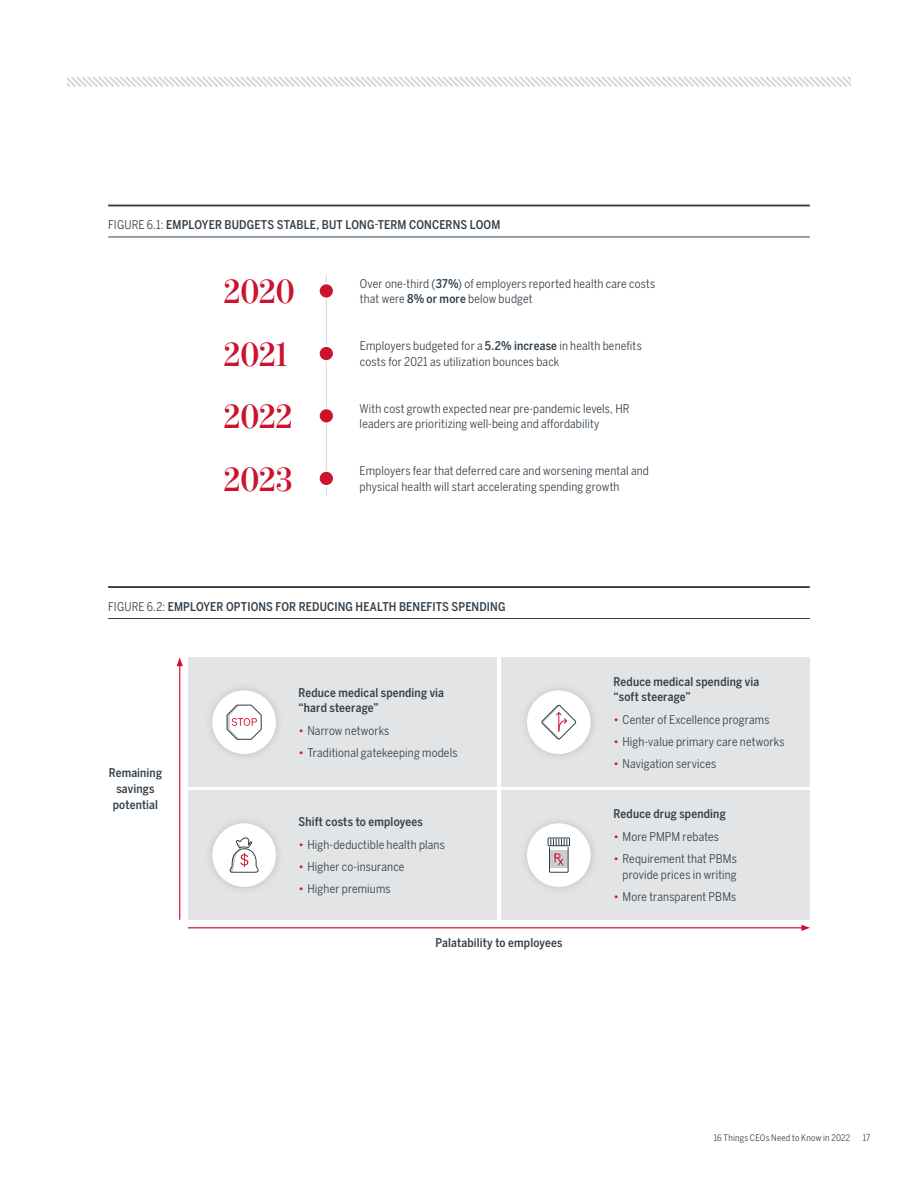
<style>
.page{position:relative;width:918px;height:1188px;background:#fff}
.page>*{position:absolute;margin:0;border:0;box-sizing:border-box;transform-origin:0 0}
.t1{font:600 36px "Benton Mod Disp";letter-spacing:.01em;color:#cd122d}
.t2{font:12px/15.6px "Benton Sans Condensed";letter-spacing:.015em;color:#303e49}
.t3{font:500 12px/15.6px "Benton Sans Condensed";letter-spacing:.015em;color:#303e49}
.t4{font:9px "Benton Sans Condensed";letter-spacing:.02em;color:#303e49}
.s1{font-weight:400}
.s2{font-weight:500}
.s3{color:#cd122d}
</style>
<div class="page">
<svg style="left:68px;top:76px;width:782px;height:11px"></svg>
<hr style="left:326px;top:275px;width:1px;height:221px;background:#d6d9da">
<hr style="left:108px;top:205px;width:702px;height:1px;background:#303e49">
<hr style="left:108px;top:237px;width:702px;height:1px;background:#303e49">
<div style="left:319px;top:284px;width:15px;height:14px;background:#cd122d;border-radius:50%"></div>
<div style="left:318px;top:283px;width:16px;height:16px;border:2px solid #fff;border-radius:50%"></div>
<div style="left:319px;top:346px;width:15px;height:15px;background:#cd122d;border-radius:50%"></div>
<div style="left:318px;top:345px;width:16px;height:17px;border:2px solid #fff;border-radius:50%"></div>
<div style="left:319px;top:408px;width:15px;height:15px;background:#cd122d;border-radius:50%"></div>
<div style="left:318px;top:408px;width:16px;height:16px;border:2px solid #fff;border-radius:50%"></div>
<hr style="left:108px;top:586px;width:702px;height:2px;background:#303e49">
<hr style="left:108px;top:618px;width:702px;height:1px;background:#303e49">
<hr style="left:179px;top:664px;width:1px;height:256px;background:#cd122d">
<svg style="left:177px;top:658px;width:6px;height:8px"></svg>
<div style="left:188px;top:658px;width:309px;height:129px;background:#e2e4e5"></div>
<div style="left:188px;top:790px;width:309px;height:130px;background:#e2e4e5"></div>
<div style="left:501px;top:658px;width:309px;height:129px;background:#e2e4e5"></div>
<div style="left:501px;top:790px;width:309px;height:130px;background:#e2e4e5"></div>
<hr style="left:188px;top:927px;width:616px;height:1px;background:#cd122d">
<svg style="left:801px;top:925px;width:9px;height:6px"></svg>
<div style="left:212px;top:690px;width:64px;height:64px;background:#fff;border-radius:50%"></div>
<div style="left:212px;top:823px;width:64px;height:64px;background:#fff;border-radius:50%"></div>
<div style="left:527px;top:690px;width:64px;height:64px;background:#fff;border-radius:50%"></div>
<div style="left:527px;top:823px;width:64px;height:64px;background:#fff;border-radius:50%"></div>
<svg style="left:227px;top:705px;width:35px;height:35px"></svg>
<svg style="left:230px;top:837px;width:29px;height:36px"></svg>
<div style="left:548px;top:838px;width:22px;height:8px;border:1px solid #303e49"></div>
<svg style="left:549px;top:839px;width:20px;height:34px"></svg>
<svg style="left:541px;top:705px;width:35px;height:35px"></svg>
<div style="left:319px;top:471px;width:15px;height:15px;background:#cd122d;border-radius:50%"></div>
<div style="left:318px;top:470px;width:16px;height:17px;border:2px solid #fff;border-radius:50%"></div>
<p class="t3" style="left:108px;top:217px;width:394px"><span class="s1">FIGURE 6.1:</span> EMPLOYER BUDGETS STABLE, BUT LONG-TERM CONCERNS LOOM</p>
<h1 class="t1" style="left:224px;top:272px;width:73px">2020</h1>
<p class="t2" style="left:360px;top:276px;width:297px">Over one-third (<span class="s2">37%</span>) of employers reported health care costs that were <span class="s2">8% or more</span> below budget</p>
<h1 class="t1" style="left:224px;top:334px;width:65px">2021</h1>
<p class="t2" style="left:360px;top:338px;width:283px">Employers budgeted for a <span class="s2">5.2% increase</span> in health benefits costs for 2021 as utilization bounces back</p>
<h1 class="t1" style="left:224px;top:396px;width:70px">2022</h1>
<p class="t2" style="left:360px;top:401px;width:272px">With cost growth expected near pre-pandemic levels, HR leaders are prioritizing well-being and affordability</p>
<h1 class="t1" style="left:224px;top:459px;width:70px">2023</h1>
<p class="t2" style="left:360px;top:463px;width:291px">Employers fear that deferred care and worsening mental and physical health will start accelerating spending growth</p>
<p class="t3" style="left:108px;top:599px;width:399px"><span class="s1">FIGURE 6.2:</span> EMPLOYER OPTIONS FOR REDUCING HEALTH BENEFITS SPENDING</p>
<p class="t3" style="left:109px;top:765px;width:55px;text-align:center">Remaining savings potential</p>
<p class="t3" style="left:299px;top:685px;width:147px">Reduce medical spending via “hard steerage”</p>
<p class="t2" style="left:299px;top:722px;width:92px"><span class="s3">•</span> Narrow networks</p>
<p class="t2" style="left:299px;top:745px;width:160px"><span class="s3">•</span> Traditional gatekeeping models</p>
<p class="t3" style="left:299px;top:814px;width:126px">Shift costs to employees</p>
<p class="t2" style="left:299px;top:836px;width:148px"><span class="s3">•</span> High-deductible health plans</p>
<p class="t2" style="left:299px;top:859px;width:108px"><span class="s3">•</span> Higher co-insurance</p>
<p class="t2" style="left:299px;top:881px;width:94px"><span class="s3">•</span> Higher premiums</p>
<p class="t3" style="left:435px;top:935px;width:129px">Palatability to employees</p>
<p class="t3" style="left:614px;top:673px;width:147px">Reduce medical spending via “soft steerage”</p>
<p class="t2" style="left:614px;top:711px;width:157px"><span class="s3">•</span> Center of Excellence programs</p>
<p class="t2" style="left:614px;top:734px;width:172px"><span class="s3">•</span> High-value primary care networks</p>
<p class="t2" style="left:614px;top:756px;width:104px"><span class="s3">•</span> Navigation services</p>
<p class="t3" style="left:614px;top:806px;width:114px">Reduce drug spending</p>
<p class="t2" style="left:614px;top:829px;width:107px"><span class="s3">•</span> More PMPM rebates</p>
<p class="t2" style="left:614px;top:851px;width:125px;text-align:right"><span class="s3">•</span> Requirement that PBMs provide prices in writing</p>
<p class="t2" style="left:614px;top:889px;width:124px"><span class="s3">•</span> More transparent PBMs</p>
<p class="t4" style="left:714px;top:1132px;width:138px">16 Things CEOs Need to Know in 2022</p>
<p class="t4" style="left:863px;top:1132px;width:9px">17</p>
</div>
